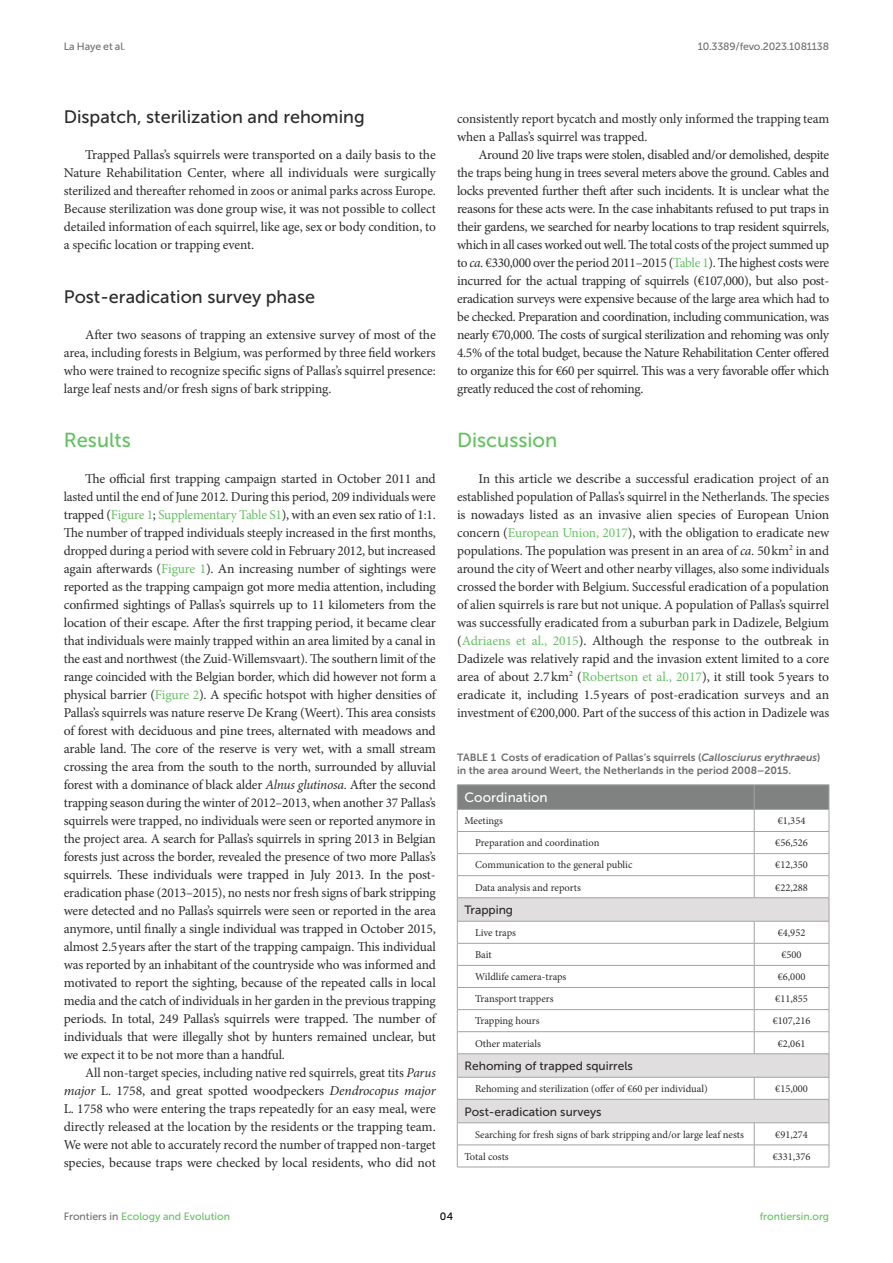
<style>
.page{position:relative;width:893px;height:1263px;background:#fff}
.page>*{position:absolute;margin:0;border:0;box-sizing:border-box;transform-origin:0 0}
.HEAD_1{font:20.25px "Museo Sans 500";color:#65c161}
.HEAD_2{font:18px "Museo Sans 500";color:#2b2b2a}
.TEXT_FLUSH{font:13.5px/18px "Minion Pro";letter-spacing:-.01em;color:#2b2b2a;text-align:justify}
.TEXT{font:13.5px/18px "Minion Pro";letter-spacing:-.01em;color:#2b2b2a;text-align:justify}
.TB_CH{font:13.5px "Museo Sans 500";color:#fff}
.TB_HEAD_1{font:12px "Museo Sans 500";color:#2b2b2a}
.TB_TX{font:10.5px "Minion Pro";color:#2b2b2a}
.TT{font:10.5px/13.5px "Museo Sans 700";color:#706f70}
.t1{font:10.5px "Museo Sans 500";color:#65c161}
.t2{font:10.5px "Museo Sans 500";letter-spacing:-.015em;color:#706f70}
.t3{font:10.5px "Museo Sans 500";color:#000}
.s1{color:#65c161}
.s2{font-style:italic}
.s3{color:#706f70}
</style>
<div class="page">
<hr style="left:754px;top:1167px;width:75px;height:1px;background:#a2a3a3">
<hr style="left:457px;top:1167px;width:297px;height:1px;background:#a2a3a3">
<hr style="left:754px;top:784px;width:75px;height:1px;background:#a2a3a3">
<hr style="left:457px;top:784px;width:297px;height:1px;background:#a2a3a3">
<svg style="left:457px;top:785px;width:373px;height:382px"></svg>
<hr style="left:457px;top:1122px;width:297px;height:1px;background:#a2a3a3">
<hr style="left:754px;top:1122px;width:75px;height:1px;background:#a2a3a3">
<p class="t2" style="left:64px;top:41px;width:63px">La Haye et al.</p>
<p class="t2" style="left:698px;top:41px;width:133px">10.3389/fevo.2023.1081138</p>
<p class="HEAD_2" style="left:64px;top:107px;width:302px">Dispatch, sterilization and rehoming</p>
<p class="TEXT_FLUSH" style="left:64px;top:146px;width:374px;text-indent:21px">Trapped Pallas’s squirrels were transported on a daily basis to the Nature Rehabilitation Center, where all individuals were surgically sterilized and thereafter rehomed in zoos or animal parks across Europe.<br>Because sterilization was done group wise, it was not possible to collect detailed information of each squirrel, like age, sex or body condition, to a specific location or trapping event.</p>
<p class="HEAD_2" style="left:64px;top:287px;width:253px">Post-eradication survey phase</p>
<p class="TEXT_FLUSH" style="left:64px;top:326px;width:374px;text-indent:21px">After two seasons of trapping an extensive survey of most of the area, including forests in Belgium, was performed by three field workers who were trained to recognize specific signs of Pallas’s squirrel presence: large leaf nests and/or fresh signs of bark stripping.</p>
<p class="HEAD_1" style="left:64px;top:429px;width:69px">Results</p>
<p class="TEXT_FLUSH" style="left:64px;top:470px;width:374px;text-indent:21px">The official first trapping campaign started in October 2011 and lasted until the end of June 2012. During this period, 209 individuals were trapped (<span class="s1">Figure 1</span>; <span class="s1">Supplementary Table S1</span>), with an even sex ratio of 1:1.<br>The number of trapped individuals steeply increased in the first months, dropped during a period with severe cold in February 2012, but increased again afterwards (<span class="s1">Figure 1</span>). An increasing number of sightings were reported as the trapping campaign got more media attention, including confirmed sightings of Pallas’s squirrels up to 11 kilometers from the location of their escape. After the first trapping period, it became clear that individuals were mainly trapped within an area limited by a canal in the east and northwest (the Zuid-Willemsvaart). The southern limit of the range coincided with the Belgian border, which did however not form a physical barrier (<span class="s1">Figure 2</span>). A specific hotspot with higher densities of Pallas’s squirrels was nature reserve De Krang (Weert). This area consists of forest with deciduous and pine trees, alternated with meadows and arable land. The core of the reserve is very wet, with a small stream crossing the area from the south to the north, surrounded by alluvial forest with a dominance of black alder <span class="s2">Alnus glutinosa</span>. After the second trapping season during the winter of 2012–2013, when another 37 Pallas’s squirrels were trapped, no individuals were seen or reported anymore in the project area. A search for Pallas’s squirrels in spring 2013 in Belgian forests just across the border, revealed the presence of two more Pallas’s squirrels. These individuals were trapped in July 2013. In the post&shy;eradication phase (2013–2015), no nests nor fresh signs of bark stripping were detected and no Pallas’s squirrels were seen or reported in the area anymore, until finally a single individual was trapped in October 2015, almost 2.5years after the start of the trapping campaign. This individual was reported by an inhabitant of the countryside who was informed and motivated to report the sighting, because of the repeated calls in local media and the catch of individuals in her garden in the previous trapping periods. In total, 249 Pallas’s squirrels were trapped. The number of individuals that were illegally shot by hunters remained unclear, but we expect it to be not more than a handful.</p>
<p class="TEXT" style="left:64px;top:1064px;width:374px;text-indent:21px">All non-target species, including native red squirrels, great tits <span class="s2">Parus major</span> L. 1758, and great spotted woodpeckers <span class="s2">Dendrocopus major </span>L. 1758 who were entering the traps repeatedly for an easy meal, were directly released at the location by the residents or the trapping team.<br>We were not able to accurately record the number of trapped non-target species, because traps were checked by local residents, who did not</p>
<p class="TEXT" style="left:457px;top:110px;width:374px">consistently report bycatch and mostly only informed the trapping team when a Pallas’s squirrel was trapped.</p>
<p class="TEXT" style="left:457px;top:146px;width:374px;text-indent:21px">Around 20 live traps were stolen, disabled and/or demolished, despite the traps being hung in trees several meters above the ground. Cables and locks prevented further theft after such incidents. It is unclear what the reasons for these acts were. In the case inhabitants refused to put traps in their gardens, we searched for nearby locations to trap resident squirrels, which in all cases worked out well. The total costs of the project summed up to <span class="s2">ca.</span> €330,000 over the period 2011–2015 (<span class="s1">Table 1</span>). The highest costs were incurred for the actual trapping of squirrels (€107,000), but also post&shy;eradication surveys were expensive because of the large area which had to be checked. Preparation and coordination, including communication, was nearly €70,000. The costs of surgical sterilization and rehoming was only 4.5% of the total budget, because the Nature Rehabilitation Center offered to organize this for €60 per squirrel. This was a very favorable offer which greatly reduced the cost of rehoming.</p>
<p class="HEAD_1" style="left:457px;top:429px;width:102px">Discussion</p>
<p class="TEXT_FLUSH" style="left:457px;top:470px;width:374px;text-indent:21px">In this article we describe a successful eradication project of an established population of Pallas’s squirrel in the Netherlands. The species is nowadays listed as an invasive alien species of European Union concern (<span class="s1">European Union, 2017</span>), with the obligation to eradicate new populations. The population was present in an area of <span class="s2">ca.</span> 50km<sup>2</sup> in and around the city of Weert and other nearby villages, also some individuals crossed the border with Belgium. Successful eradication of a population of alien squirrels is rare but not unique. A population of Pallas’s squirrel was successfully eradicated from a suburban park in Dadizele, Belgium (<span class="s1">Adriaens et al., 2015</span>). Although the response to the outbreak in Dadizele was relatively rapid and the invasion extent limited to a core area of about 2.7km<sup>2</sup> (<span class="s1">Robertson et al., 2017</span>), it still took 5years to eradicate it, including 1.5years of post-eradication surveys and an investment of €200,000. Part of the success of this action in Dadizele was</p>
<p class="TT" style="left:457px;top:750px;width:365px">TABLE 1 Costs of eradication of Pallas’s squirrels (<span class="s2">Callosciurus erythraeus</span>) in the area around Weert, the Netherlands in the period 2008–2015.</p>
<p class="TB_CH" style="left:464px;top:790px;width:85px">Coordination</p>
<p class="TB_TX" style="left:464px;top:814px;width:40px">Meetings</p>
<p class="TB_TX" style="left:778px;top:814px;width:29px">€1,354</p>
<p class="TB_TX" style="left:475px;top:836px;width:126px">Preparation and coordination</p>
<p class="TB_TX" style="left:775px;top:836px;width:34px">€56,526</p>
<p class="TB_TX" style="left:475px;top:858px;width:159px">Communication to the general public</p>
<p class="TB_TX" style="left:775px;top:858px;width:34px">€12,350</p>
<p class="TB_TX" style="left:475px;top:880px;width:107px">Data analysis and reports</p>
<p class="TB_TX" style="left:775px;top:880px;width:34px">€22,288</p>
<p class="TB_HEAD_1" style="left:464px;top:903px;width:50px">Trapping</p>
<p class="TB_TX" style="left:475px;top:926px;width:42px">Live traps</p>
<p class="TB_TX" style="left:778px;top:926px;width:29px">€4,952</p>
<p class="TB_TX" style="left:475px;top:948px;width:18px">Bait</p>
<p class="TB_TX" style="left:781px;top:948px;width:22px">€500</p>
<p class="TB_TX" style="left:475px;top:970px;width:93px">Wildlife camera-traps</p>
<p class="TB_TX" style="left:778px;top:970px;width:29px">€6,000</p>
<p class="TB_TX" style="left:475px;top:992px;width:80px">Transport trappers</p>
<p class="TB_TX" style="left:775px;top:992px;width:34px">€11,855</p>
<p class="TB_TX" style="left:475px;top:1014px;width:66px">Trapping hours</p>
<p class="TB_TX" style="left:773px;top:1014px;width:39px">€107,216</p>
<p class="TB_TX" style="left:475px;top:1036px;width:67px">Other materials</p>
<p class="TB_TX" style="left:778px;top:1036px;width:29px">€2,061</p>
<p class="TB_HEAD_1" style="left:464px;top:1059px;width:170px">Rehoming of trapped squirrels</p>
<p class="TB_TX" style="left:475px;top:1082px;width:234px">Rehoming and sterilization (offer of €60 per individual)</p>
<p class="TB_TX" style="left:775px;top:1082px;width:34px">€15,000</p>
<p class="TB_HEAD_1" style="left:464px;top:1105px;width:138px">Post-eradication surveys</p>
<p class="TB_TX" style="left:475px;top:1127px;width:270px">Searching for fresh signs of bark stripping and/or large leaf nests</p>
<p class="TB_TX" style="left:775px;top:1127px;width:34px">€91,274</p>
<p class="TB_TX" style="left:464px;top:1149px;width:46px">Total costs</p>
<p class="TB_TX" style="left:773px;top:1149px;width:39px">€331,376</p>
<p class="t1" style="left:64px;top:1211px;width:168px"><span class="s3">Frontiers in</span> Ecology and Evolution</p>
<p class="t3" style="left:440px;top:1211px;width:15px">04</p>
<p class="t1" style="left:760px;top:1211px;width:71px">frontiersin.org</p>
</div>
